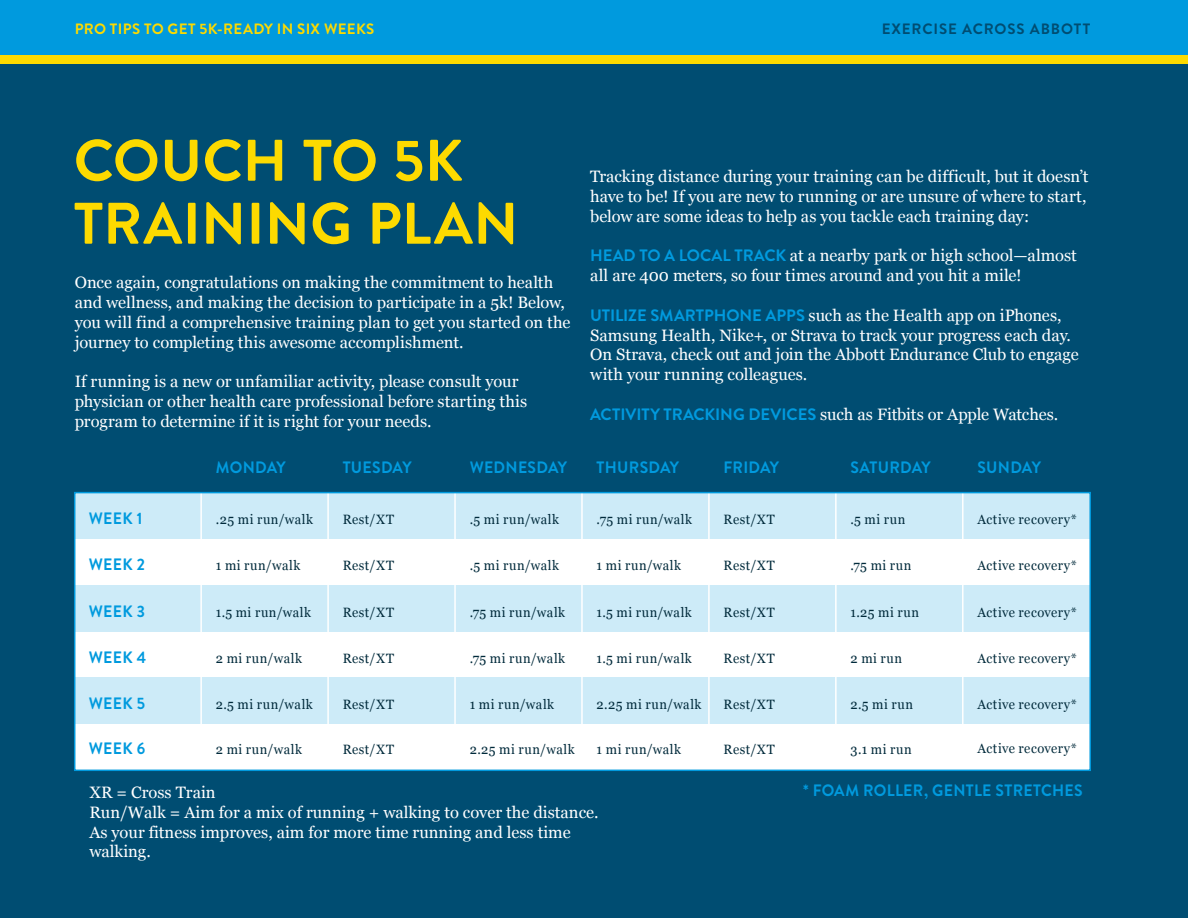
<style>
.page{position:relative;width:1188px;height:918px;background:#fff}
.page>*{position:absolute;margin:0;border:0;box-sizing:border-box;transform-origin:0 0}
.t1{font:700 58.5px/63px "Brandon Grotesque";letter-spacing:.005em;color:#fdda00}
.t2{font:16.5px/19.8px "Georgia";color:#fff}
.t3{font:700 16.5px "Brandon Grotesque";letter-spacing:.02em;color:#009ade;scale:.96 1}
.t4{font:700 15px "Brandon Grotesque";letter-spacing:.02em;color:#fdda00}
.t5{font:700 15px "Brandon Grotesque";letter-spacing:.06em;color:#004d72}
.t6{font:13.5px "Georgia";letter-spacing:.04em;color:#002a3b;scale:.96 1}
.s1{font-family:"Brandon Grotesque";font-weight:700;color:#009ade}
</style>
<div class="page">
<div style="left:0;top:55px;width:1188px;height:863px;background:#004d72"></div>
<div style="left:0;top:0;width:1188px;height:55px;background:#009ade"></div>
<div style="left:1px;top:55px;width:1187px;height:9px;background:#fdda00"></div>
<div style="left:75px;top:493px;width:1015px;height:277px;background:#fff"></div>
<div style="left:75px;top:493px;width:1015px;height:46px;background:#cdebf8"></div>
<div style="left:75px;top:585px;width:1015px;height:46px;background:#cdebf8"></div>
<div style="left:75px;top:678px;width:1015px;height:46px;background:#cdebf8"></div>
<hr style="left:200px;top:493px;width:2px;height:277px;background:#fff">
<hr style="left:327px;top:493px;width:2px;height:277px;background:#fff">
<hr style="left:454px;top:493px;width:2px;height:277px;background:#fff">
<hr style="left:581px;top:493px;width:2px;height:277px;background:#fff">
<hr style="left:708px;top:493px;width:2px;height:277px;background:#fff">
<hr style="left:835px;top:493px;width:2px;height:277px;background:#fff">
<hr style="left:962px;top:493px;width:2px;height:277px;background:#fff">
<div style="left:74px;top:492px;width:1017px;height:279px;border:2px solid #009ade"></div>
<p class="t4" style="left:75px;top:18px;width:301px">PRO TIPS TO GET 5K-READY IN SIX WEEKS</p>
<p class="t5" style="left:882px;top:18px;width:210px">EXERCISE ACROSS ABBOTT</p>
<h1 class="t1" style="left:74px;top:130px;width:446px">COUCH TO 5K<br>TRAINING PLAN</h1>
<p class="t2" style="left:75px;top:272px;width:497px">Once again, congratulations on making the commitment to health and wellness, and making the decision to participate in a 5k! Below, you will find a comprehensive training plan to get you started on the journey to completing this awesome accomplishment.</p>
<p class="t2" style="left:75px;top:371px;width:454px">If running is a new or unfamiliar activity, please consult your physician or other health care professional before starting this program to determine if it is right for your needs.</p>
<p class="t2" style="left:590px;top:166px;width:500px">Tracking distance during your training can be difficult, but it doesn’t have to be! If you are new to running or are unsure of where to start, below are some ideas to help as you tackle each training day:</p>
<p class="t2" style="left:590px;top:245px;width:488px"><span class="s1">HEAD TO A LOCAL TRACK</span> at a nearby park or high school—almost all are 400 meters, so four times around and you hit a mile!</p>
<p class="t2" style="left:590px;top:305px;width:490px"><span class="s1">UTILIZE SMARTPHONE APPS</span> such as the Health app on iPhones, Samsung Health, Nike+, or Strava to track your progress each day.<br>On Strava, check out and join the Abbott Endurance Club to engage with your running colleagues.</p>
<p class="t2" style="left:590px;top:404px;width:470px"><span class="s1">ACTIVITY TRACKING DEVICES</span> such as Fitbits or Apple Watches.</p>
<p class="t3" style="left:89px;top:507px;width:57px">WEEK 1</p>
<p class="t3" style="left:89px;top:553px;width:60px">WEEK 2</p>
<p class="t3" style="left:89px;top:599px;width:60px">WEEK 3</p>
<p class="t3" style="left:89px;top:646px;width:61px">WEEK 4</p>
<p class="t3" style="left:89px;top:692px;width:60px">WEEK 5</p>
<p class="t3" style="left:89px;top:736px;width:60px">WEEK 6</p>
<p class="t3" style="left:216px;top:456px;width:74px">MONDAY</p>
<p class="t6" style="left:216px;top:510px;width:103px">.25 mi run/walk</p>
<p class="t6" style="left:216px;top:556px;width:89px">1 mi run/walk</p>
<p class="t6" style="left:216px;top:602px;width:101px">1.5 mi run/walk</p>
<p class="t6" style="left:216px;top:648px;width:91px">2 mi run/walk</p>
<p class="t6" style="left:216px;top:694px;width:103px">2.5 mi run/walk</p>
<p class="t6" style="left:216px;top:739px;width:91px">2 mi run/walk</p>
<p class="t3" style="left:343px;top:456px;width:73px">TUESDAY</p>
<p class="t3" style="left:470px;top:456px;width:103px">WEDNESDAY</p>
<p class="t3" style="left:597px;top:456px;width:87px">THURSDAY</p>
<p class="t3" style="left:724px;top:456px;width:59px">FRIDAY</p>
<p class="t3" style="left:851px;top:456px;width:85px">SATURDAY</p>
<p class="t3" style="left:977px;top:456px;width:68px">SUNDAY</p>
<p class="t6" style="left:343px;top:510px;width:55px">Rest/XT</p>
<p class="t6" style="left:343px;top:556px;width:55px">Rest/XT</p>
<p class="t6" style="left:343px;top:602px;width:55px">Rest/XT</p>
<p class="t6" style="left:343px;top:648px;width:55px">Rest/XT</p>
<p class="t6" style="left:343px;top:694px;width:55px">Rest/XT</p>
<p class="t6" style="left:343px;top:739px;width:55px">Rest/XT</p>
<p class="t6" style="left:470px;top:510px;width:95px">.5 mi run/walk</p>
<p class="t6" style="left:470px;top:556px;width:95px">.5 mi run/walk</p>
<p class="t6" style="left:470px;top:602px;width:101px">.75 mi run/walk</p>
<p class="t6" style="left:470px;top:648px;width:101px">.75 mi run/walk</p>
<p class="t6" style="left:470px;top:694px;width:89px">1 mi run/walk</p>
<p class="t6" style="left:470px;top:739px;width:111px">2.25 mi run/walk</p>
<p class="t6" style="left:597px;top:510px;width:101px">.75 mi run/walk</p>
<p class="t6" style="left:597px;top:556px;width:89px">1 mi run/walk</p>
<p class="t6" style="left:597px;top:602px;width:101px">1.5 mi run/walk</p>
<p class="t6" style="left:597px;top:648px;width:101px">1.5 mi run/walk</p>
<p class="t6" style="left:597px;top:694px;width:111px">2.25 mi run/walk</p>
<p class="t6" style="left:597px;top:739px;width:89px">1 mi run/walk</p>
<p class="t6" style="left:724px;top:510px;width:55px">Rest/XT</p>
<p class="t6" style="left:724px;top:556px;width:55px">Rest/XT</p>
<p class="t6" style="left:724px;top:602px;width:55px">Rest/XT</p>
<p class="t6" style="left:724px;top:648px;width:55px">Rest/XT</p>
<p class="t6" style="left:724px;top:694px;width:55px">Rest/XT</p>
<p class="t6" style="left:724px;top:739px;width:55px">Rest/XT</p>
<p class="t6" style="left:851px;top:510px;width:59px">.5 mi run</p>
<p class="t6" style="left:851px;top:556px;width:65px">.75 mi run</p>
<p class="t6" style="left:851px;top:602px;width:73px">1.25 mi run</p>
<p class="t6" style="left:851px;top:648px;width:55px">2 mi run</p>
<p class="t6" style="left:851px;top:694px;width:67px">2.5 mi run</p>
<p class="t6" style="left:851px;top:739px;width:65px">3.1 mi run</p>
<p class="t6" style="left:977px;top:510px;width:105px">Active recovery*</p>
<p class="t6" style="left:977px;top:556px;width:105px">Active recovery*</p>
<p class="t6" style="left:977px;top:602px;width:105px">Active recovery*</p>
<p class="t6" style="left:977px;top:648px;width:105px">Active recovery*</p>
<p class="t6" style="left:977px;top:694px;width:105px">Active recovery*</p>
<p class="t6" style="left:977px;top:739px;width:105px">Active recovery*</p>
<p class="t2" style="left:89px;top:782px;width:511px">XR = Cross Train<br>Run/Walk = Aim for a mix of running + walking to cover the distance.<br>As your fitness improves, aim for more time running and less time walking.</p>
<p class="t3" style="left:803px;top:779px;width:293px">* FOAM ROLLER, GENTLE STRETCHES</p>
</div>
